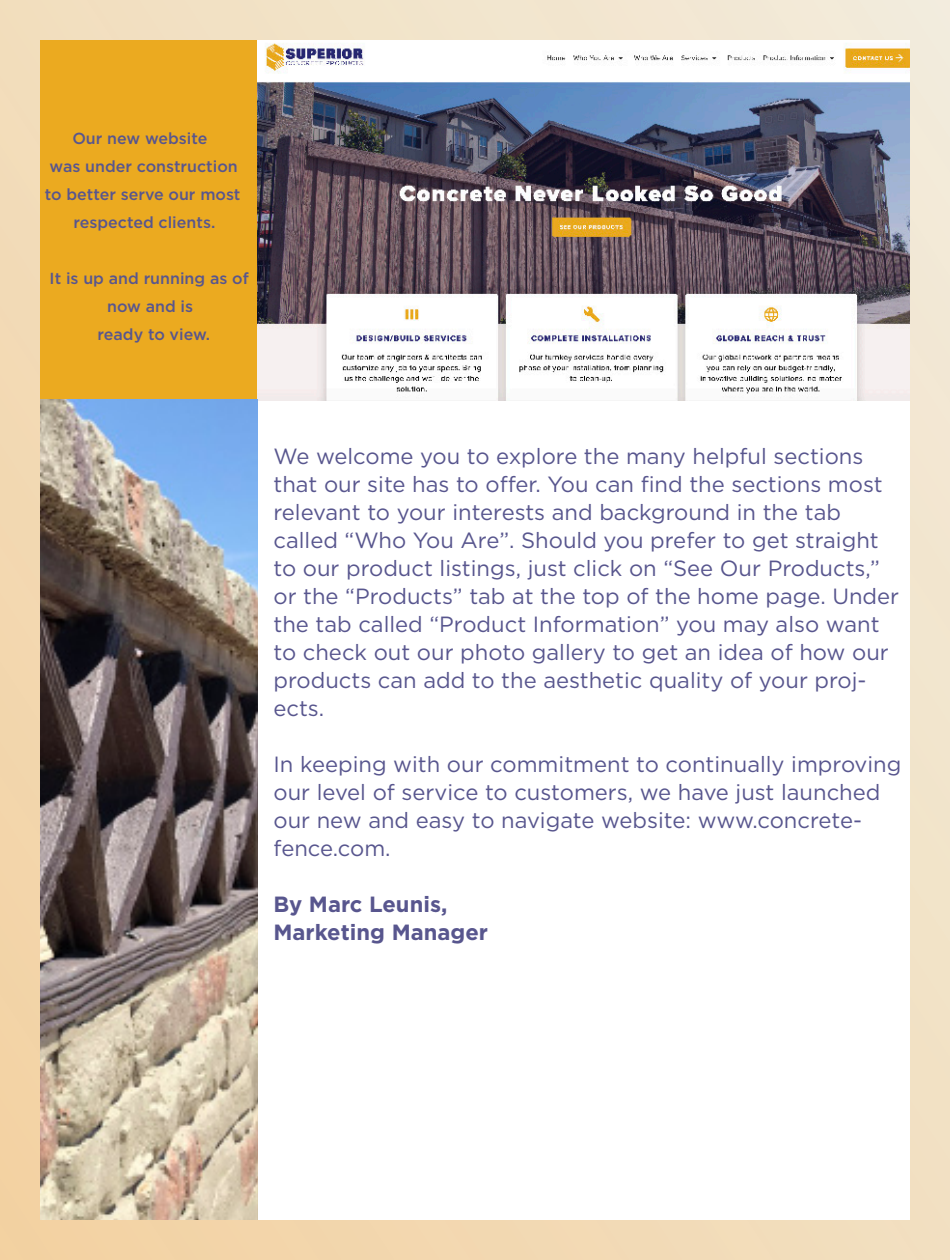
<style>
.page{position:relative;width:950px;height:1260px;background:#fff}
.page>*{position:absolute;margin:0;border:0;box-sizing:border-box;transform-origin:0 0}
.t1{font:22px/28px "Gotham";color:#58568e}
.t2{font:700 22px "Gotham";color:#58568e}
.t3{font:500 16px "Gotham";color:#58568e}
</style>
<div class="page">
<div style="left:0;top:38px;width:950px;height:362px;background:#ebaa20"></div>
<img style="left:258px;top:41px;width:651px;height:360px">
<div style="left:0;top:0;width:950px;height:1260px;border:40px solid #fff"></div>
<img style="left:40px;top:399px;width:218px;height:821px">
<p class="t3" style="left:72px;top:128px;width:137px">Our new website</p>
<p class="t3" style="left:50px;top:156px;width:190px">was under construction</p>
<p class="t3" style="left:45px;top:184px;width:197px">to better serve our most</p>
<p class="t3" style="left:74px;top:212px;width:143px">respected clients.</p>
<p class="t3" style="left:50px;top:268px;width:201px">It is up and running as of</p>
<p class="t3" style="left:107px;top:296px;width:88px">now and is</p>
<p class="t3" style="left:98px;top:324px;width:114px">ready to view.</p>
<p class="t1" style="left:274px;top:442px;width:627px">We welcome you to explore the many helpful sections that our site has to offer. You can find the sections most relevant to your interests and background in the tab called “Who You Are”. Should you prefer to get straight to our product listings, just click on “See Our Products,” or the “Products” tab at the top of the home page. Under the tab called “Product Information” you may also want to check out our photo gallery to get an idea of how our products can add to the aesthetic quality of your proj&shy;ects.</p>
<p class="t1" style="left:274px;top:750px;width:629px">In keeping with our commitment to continually improving our level of service to customers, we have just launched our new and easy to navigate website: www.concrete&shy;fence.com.</p>
<p class="t2" style="left:274px;top:890px;width:175px">By Marc Leunis,</p>
<p class="t2" style="left:274px;top:918px;width:216px">Marketing Manager</p>
</div>
